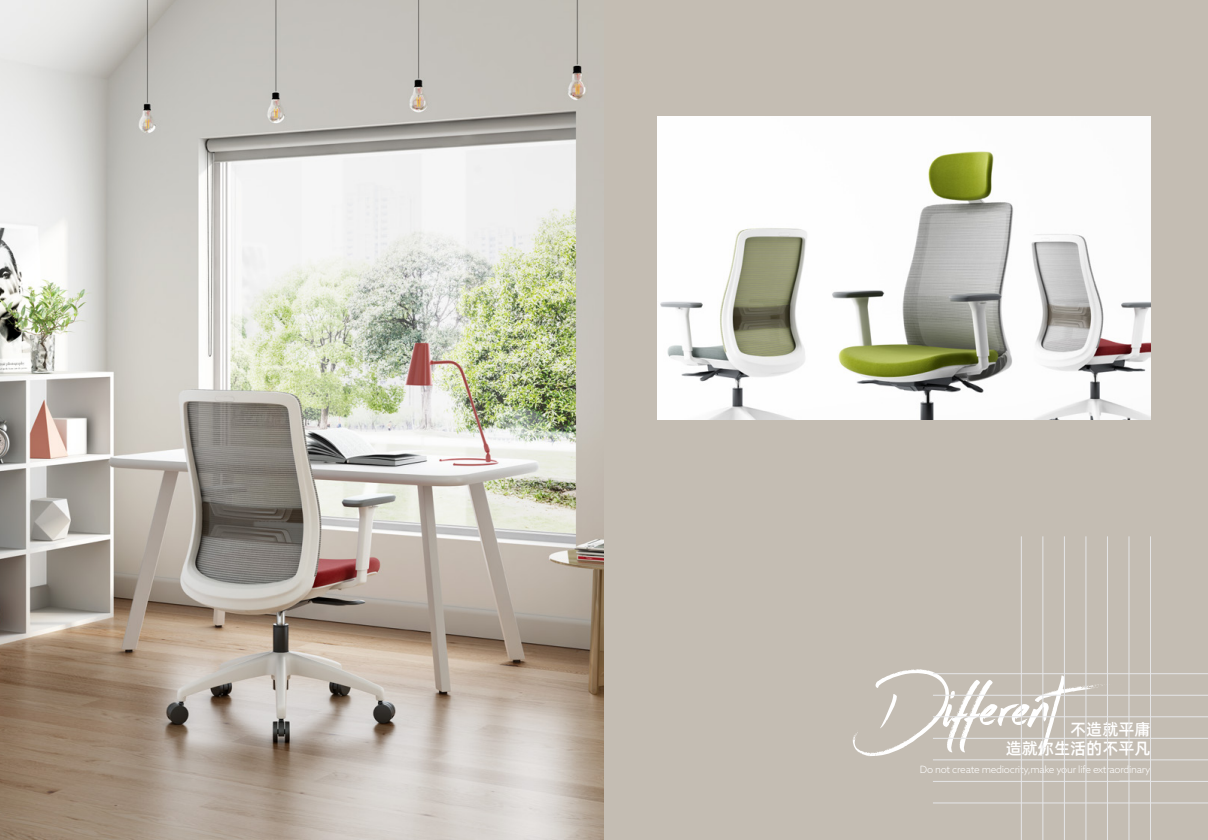
<style>
.page{position:relative;width:1208px;height:840px;background:#fff}
.page>*{position:absolute;margin:0;border:0;box-sizing:border-box;transform-origin:0 0}
.t1{font:124.2px "Imogen Agnes";color:#fff}
.t2{font:500 16.4px "Alibaba Pu Hui Ti";color:#fff}
.t3{font:300 10px "Azo Sans";letter-spacing:-.025em;color:#fff}
</style>
<div class="page">
<div style="left:604px;top:0;width:603px;height:839px;background:#c4bdb3"></div>
<img style="left:0;top:0;width:604px;height:839px">
<img style="left:657px;top:116px;width:493px;height:304px">
<hr style="left:1021px;top:536px;width:1px;height:303px;background:#e6e7e9">
<hr style="left:933px;top:802px;width:275px;height:1px;background:#e6e7e9">
<hr style="left:1042px;top:536px;width:1px;height:303px;background:#e6e7e9">
<hr style="left:933px;top:780px;width:275px;height:1px;background:#e6e7e9">
<hr style="left:1064px;top:536px;width:1px;height:303px;background:#e6e7e9">
<hr style="left:933px;top:759px;width:275px;height:1px;background:#e6e7e9">
<hr style="left:1085px;top:536px;width:1px;height:303px;background:#e6e7e9">
<hr style="left:933px;top:737px;width:275px;height:1px;background:#e6e7e9">
<hr style="left:1107px;top:536px;width:1px;height:303px;background:#e6e7e9">
<hr style="left:933px;top:716px;width:275px;height:1px;background:#e6e7e9">
<hr style="left:1128px;top:536px;width:1px;height:303px;background:#e6e7e9">
<hr style="left:933px;top:694px;width:275px;height:1px;background:#e6e7e9">
<hr style="left:1150px;top:536px;width:1px;height:303px;background:#e6e7e9">
<hr style="left:933px;top:673px;width:275px;height:1px;background:#e6e7e9">
<p class="t1" style="left:875px;top:609px;width:260px">Different</p>
<p class="t2" style="left:1070px;top:715px;width:82px">不造就平庸</p>
<p class="t2" style="left:1005px;top:735px;width:146px">造就你生活的不平凡</p>
<p class="t3" style="left:920px;top:762px;width:232px">Do not create mediocrity,make your life extraordinary</p>
</div>
